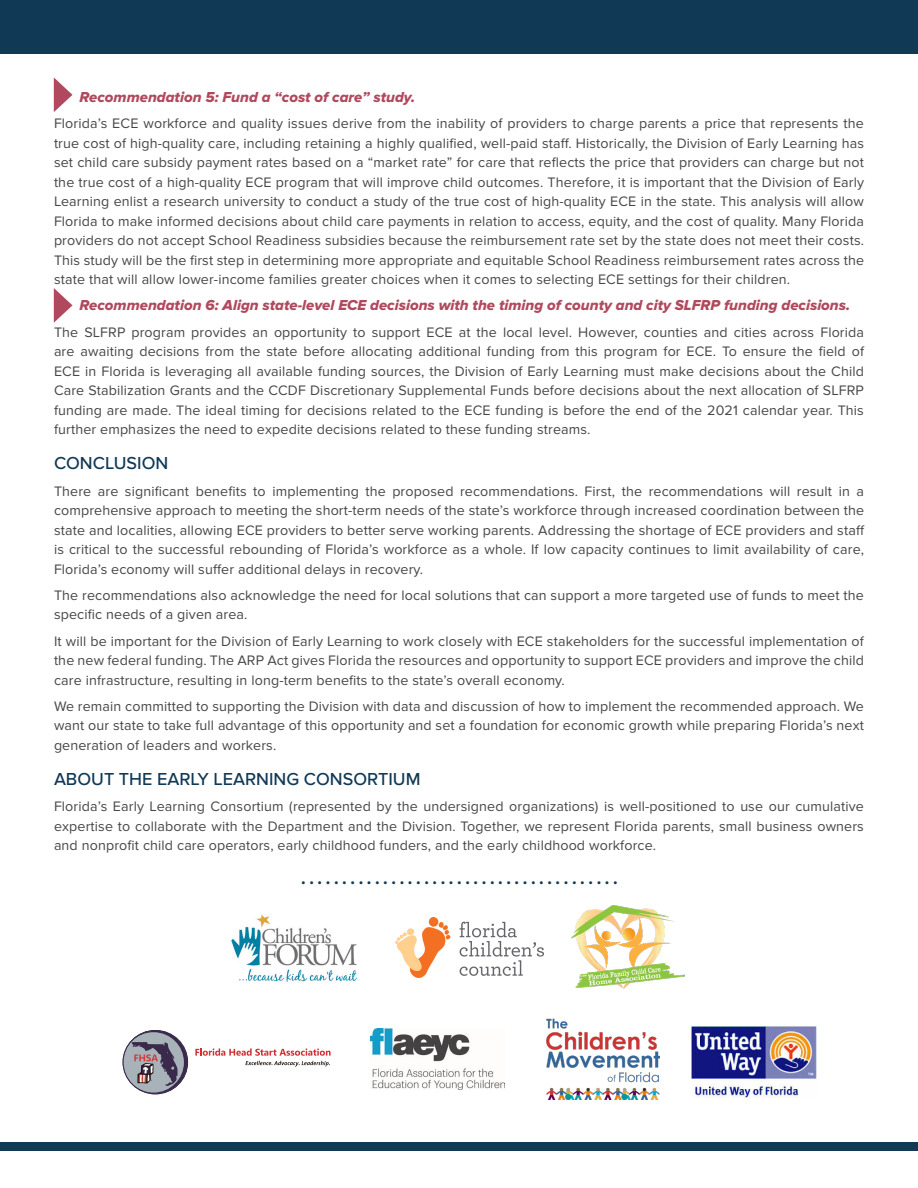
<style>
.page{position:relative;width:918px;height:1188px;background:#fff}
.page>*{position:absolute;margin:0;border:0;box-sizing:border-box;transform-origin:0 0}
.subhead_2{font:500 18px "Proxima Nova";color:#103955}
.Subhead{font:700 18px "Proxima Nova";color:#103955}
.Recc{font:15px "Proxima Nova Extrabld It";color:#b0495d}
.Body_1{font:14.25px/19.5px "Proxima Nova";letter-spacing:.01em;color:#454647;text-align:justify}
</style>
<div class="page">
<div style="left:0;top:1143px;width:918px;height:8px;background:#103955"></div>
<div style="left:0;top:0;width:918px;height:54px;background:#103955"></div>
<svg style="left:54px;top:288px;width:18px;height:35px"></svg>
<svg style="left:54px;top:77px;width:18px;height:35px"></svg>
<img style="left:231px;top:914px;width:126px;height:68px">
<img style="left:395px;top:918px;width:149px;height:60px">
<img style="left:571px;top:905px;width:113px;height:84px">
<svg style="left:195px;top:1048px;width:136px;height:19px"></svg>
<div style="left:123px;top:1030px;width:65px;height:64px;background:#3a294b;border-radius:50%"></div>
<div style="left:123px;top:1032px;width:61px;height:61px;background:#a7b2b9;border-radius:50%"></div>
<svg style="left:131px;top:1042px;width:47px;height:44px"></svg>
<div style="left:123px;top:1030px;width:65px;height:64px;border:1px solid #3a294b;border-radius:50%"></div>
<img style="left:370px;top:1028px;width:135px;height:61px">
<img style="left:546px;top:1018px;width:113px;height:82px">
<img style="left:692px;top:1027px;width:125px;height:71px">
<p class="Recc" style="left:80px;top:88px;width:337px">Recommendation 5: Fund a “cost of care” study.</p>
<p class="Body_1" style="left:54px;top:114px;width:812px">Florida’s ECE workforce and quality issues derive from the inability of providers to charge parents a price that represents the true cost of high-quality care, including retaining a highly qualified, well-paid staff. Historically, the Division of Early Learning has set child care subsidy payment rates based on a “market rate” for care that reflects the price that providers can charge but not the true cost of a high-quality ECE program that will improve child outcomes. Therefore, it is important that the Division of Early Learning enlist a research university to conduct a study of the true cost of high-quality ECE in the state. This analysis will allow Florida to make informed decisions about child care payments in relation to access, equity, and the cost of quality. Many Florida providers do not accept School Readiness subsidies because the reimbursement rate set by the state does not meet their costs.<br>This study will be the first step in determining more appropriate and equitable School Readiness reimbursement rates across the state that will allow lower-income families greater choices when it comes to selecting ECE settings for their children.</p>
<p class="Recc" style="left:80px;top:297px;width:772px">Recommendation 6: Align state-level ECE decisions with the timing of county and city SLFRP funding decisions.</p>
<p class="Body_1" style="left:54px;top:323px;width:812px">The SLFRP program provides an opportunity to support ECE at the local level. However, counties and cities across Florida are awaiting decisions from the state before allocating additional funding from this program for ECE. To ensure the field of ECE in Florida is leveraging all available funding sources, the Division of Early Learning must make decisions about the Child Care Stabilization Grants and the CCDF Discretionary Supplemental Funds before decisions about the next allocation of SLFRP funding are made. The ideal timing for decisions related to the ECE funding is before the end of the 2021 calendar year. This further emphasizes the need to expedite decisions related to these funding streams.</p>
<p class="subhead_2" style="left:54px;top:453px;width:116px">CONCLUSION</p>
<p class="Body_1" style="left:54px;top:482px;width:812px">There are significant benefits to implementing the proposed recommendations. First, the recommendations will result in a comprehensive approach to meeting the short-term needs of the state’s workforce through increased coordination between the state and localities, allowing ECE providers to better serve working parents. Addressing the shortage of ECE providers and staff is critical to the successful rebounding of Florida’s workforce as a whole. If low capacity continues to limit availability of care, Florida’s economy will suffer additional delays in recovery.</p>
<p class="Body_1" style="left:54px;top:586px;width:811px">The recommendations also acknowledge the need for local solutions that can support a more targeted use of funds to meet the specific needs of a given area.</p>
<p class="Body_1" style="left:54px;top:632px;width:812px">It will be important for the Division of Early Learning to work closely with ECE stakeholders for the successful implementation of the new federal funding. The ARP Act gives Florida the resources and opportunity to support ECE providers and improve the child care infrastructure, resulting in long-term benefits to the state’s overall economy.</p>
<p class="Body_1" style="left:54px;top:697px;width:811px">We remain committed to supporting the Division with data and discussion of how to implement the recommended approach. We want our state to take full advantage of this opportunity and set a foundation for economic growth while preparing Florida’s next generation of leaders and workers.</p>
<p class="subhead_2" style="left:54px;top:769px;width:368px">ABOUT THE EARLY LEARNING CONSORTIUM</p>
<p class="Body_1" style="left:54px;top:797px;width:812px">Florida’s Early Learning Consortium (represented by the undersigned organizations) is well-positioned to use our cumulative expertise to collaborate with the Department and the Division. Together, we represent Florida parents, small business owners and nonprofit child care operators, early childhood funders, and the early childhood workforce.</p>
<p class="Subhead" style="left:301px;top:867px;width:318px">.......................................</p>
</div>
